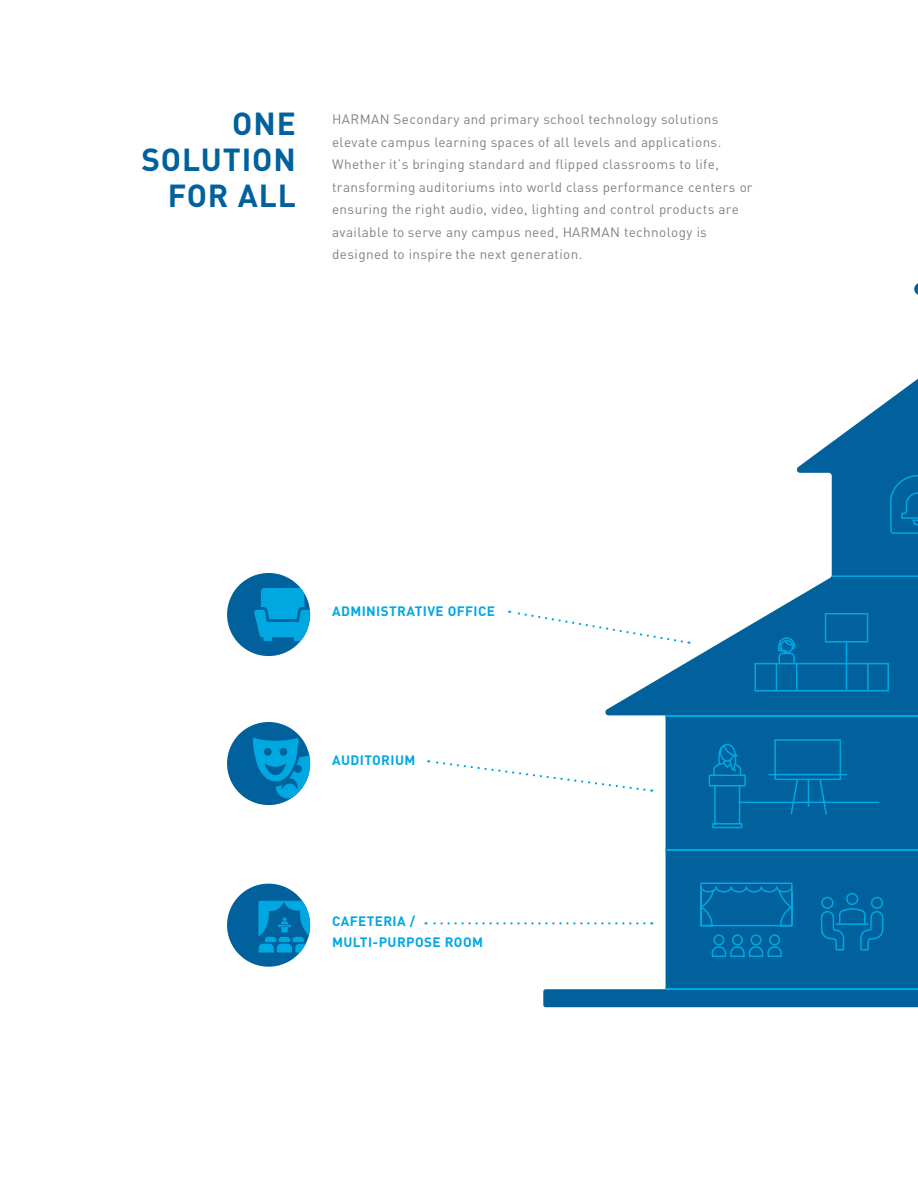
<style>
.page{position:relative;width:918px;height:1188px;background:#fff}
.page>*{position:absolute;margin:0;border:0;box-sizing:border-box;transform-origin:0 0}
.t1{font:700 31.5px/36px "DIN";letter-spacing:.03em;color:#00619c;text-align:right}
.t2{font:13.5px/22.5px "DIN";letter-spacing:.03em;color:#808285}
.t3{font:700 13.5px/21px "DIN";letter-spacing:.03em;color:#00a8e2}
</style>
<div class="page">
<div style="left:227px;top:722px;width:83px;height:83px;background:#00619c;border-radius:50%"></div>
<svg style="left:253px;top:738px;width:57px;height:60px"></svg>
<svg style="left:509px;top:610px;width:32px;height:8px"></svg>
<svg style="left:428px;top:760px;width:114px;height:18px"></svg>
<div style="left:227px;top:884px;width:83px;height:83px;background:#00619c;border-radius:50%"></div>
<svg style="left:258px;top:901px;width:52px;height:52px"></svg>
<svg style="left:543px;top:400px;width:375px;height:607px"></svg>
<svg style="left:889px;top:283px;width:29px;height:252px"></svg>
<hr style="left:666px;top:849px;width:252px;height:2px;background:#00a8e2">
<hr style="left:666px;top:988px;width:252px;height:1px;background:#00a8e2">
<hr style="left:666px;top:715px;width:252px;height:2px;background:#00a8e2">
<svg style="left:831px;top:575px;width:87px;height:2px"></svg>
<svg style="left:708px;top:721px;width:172px;height:108px;background:#0066a1"></svg>
<svg style="left:698px;top:882px;width:96px;height:76px;background:#006ca6"></svg>
<svg style="left:821px;top:893px;width:62px;height:58px;background:#006ca7"></svg>
<svg style="left:754px;top:613px;width:135px;height:78px;background:#0168a3"></svg>
<div style="left:227px;top:573px;width:83px;height:83px;background:#00619c;border-radius:50%"></div>
<svg style="left:254px;top:588px;width:56px;height:53px"></svg>
<svg style="left:426px;top:922px;width:218px;height:3px"></svg>
<p class="t1" style="left:141px;top:104px;width:156px">ONE<br>SOLUTION<br>FOR ALL</p>
<p class="t2" style="left:332px;top:108px;width:422px">HARMAN Secondary and primary school technology solutions elevate campus learning spaces of all levels and applications.<br>Whether it’s bringing standard and flipped classrooms to life, transforming auditoriums into world class performance centers or ensuring the right audio, video, lighting and control products are available to serve any campus need, HARMAN technology is designed to inspire the next generation.</p>
<p class="t3" style="left:332px;top:600px;width:164px">ADMINISTRATIVE OFFICE</p>
<p class="t3" style="left:332px;top:749px;width:85px">AUDITORIUM</p>
<p class="t3" style="left:332px;top:910px;width:153px">CAFETERIA /<br>MULTI-PURPOSE ROOM</p>
</div>
